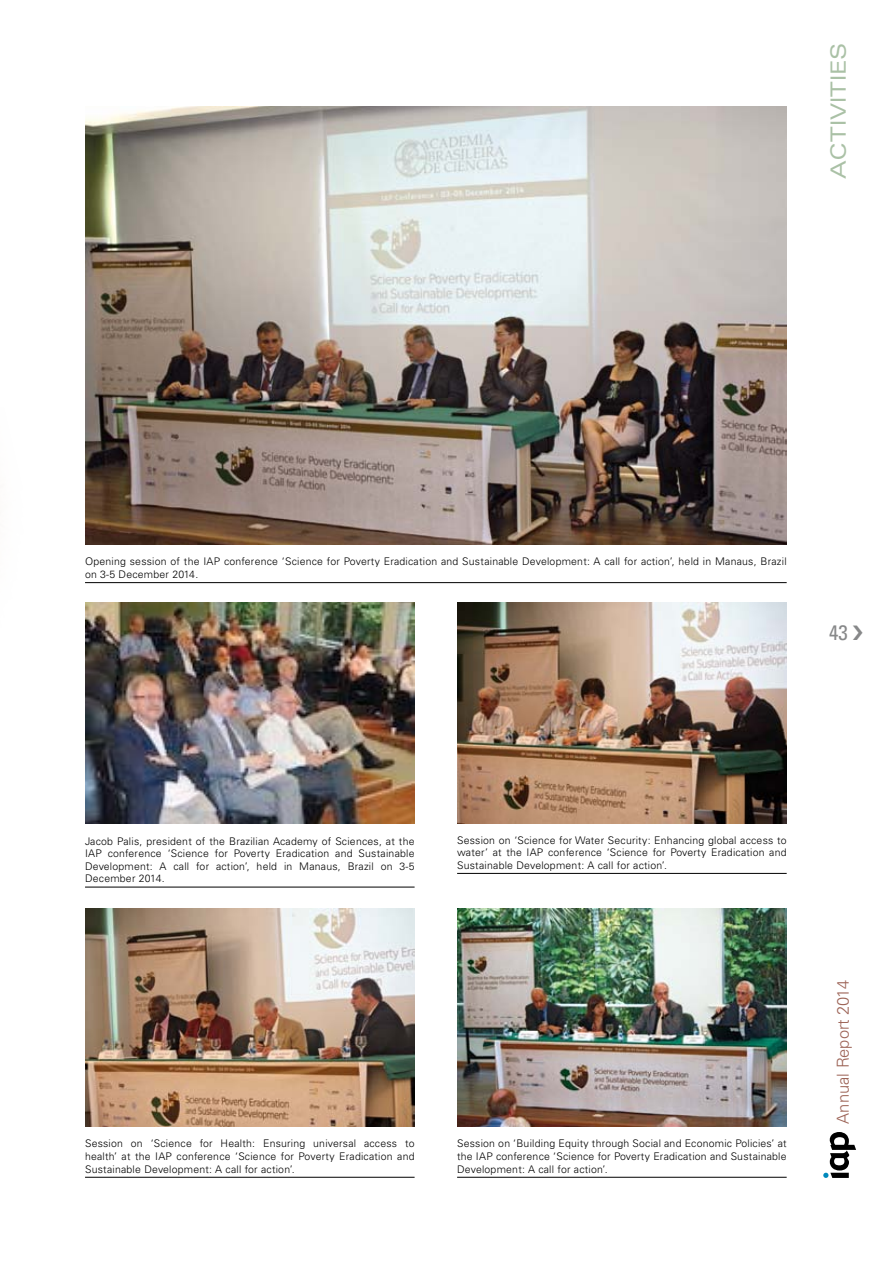
<style>
.page{position:relative;width:893px;height:1263px;background:#fff}
.page>*{position:absolute;margin:0;border:0;box-sizing:border-box;transform-origin:0 0}
.t1{font:expanded 21px "Univers";color:#aac1a6}
.t2{font:condensed 21px "Univers";color:#878889}
.t3{font:300 16.5px "Univers";color:#9d6457}
.t4{font:300 10.5px/12.6px "Univers";letter-spacing:.02em;color:#000;text-align:justify}
</style>
<div class="page">
<svg style="left:823px;top:1132px;width:33px;height:46px"></svg>
<img style="left:85px;top:603px;width:330px;height:221px">
<hr style="left:85px;top:887px;width:330px;height:1px;background:#000">
<img style="left:85px;top:106px;width:702px;height:438px">
<hr style="left:85px;top:582px;width:702px;height:1px;background:#000">
<img style="left:85px;top:908px;width:330px;height:218px">
<hr style="left:85px;top:1177px;width:330px;height:1px;background:#000">
<img style="left:457px;top:603px;width:330px;height:221px">
<hr style="left:457px;top:873px;width:330px;height:1px;background:#000">
<img style="left:457px;top:908px;width:330px;height:218px">
<hr style="left:457px;top:1177px;width:330px;height:1px;background:#000">
<h1 class="t1" style="left:826px;top:179px;width:138px;rotate:-90deg">ACTIVITIES</h1>
<p class="t4" style="left:85px;top:555px;width:703px">Opening session of the IAP conference ‘Science for Poverty Eradication and Sustainable Development: A call for action’, held in Manaus, Brazil on 3-5 December 2014.</p>
<h1 class="t2" style="left:829px;top:619px;width:20px">43</h1>
<p class="t4" style="left:85px;top:835px;width:331px">Jacob Palis, president of the Brazilian Academy of Sciences, at the IAP conference ‘Science for Poverty Eradication and Sustainable Development: A call for action’, held in Manaus, Brazil on 3-5<br>December 2014.</p>
<p class="t4" style="left:457px;top:833px;width:331px">Session on ‘Science for Water Security: Enhancing global access to water’ at the IAP conference ‘Science for Poverty Eradication and Sustainable Development: A call for action’.</p>
<p class="t4" style="left:85px;top:1137px;width:331px">Session on ‘Science for Health: Ensuring universal access to health’ at the IAP conference ‘Science for Poverty Eradication and Sustainable Development: A call for action’.</p>
<p class="t4" style="left:457px;top:1137px;width:331px">Session on ‘Building Equity through Social and Economic Policies’ at the IAP conference ‘Science for Poverty Eradication and Sustainable Development: A call for action’.</p>
<h2 class="t3" style="left:833px;top:1123px;width:145px;rotate:-90deg">Annual Report 2014</h2>
</div>
